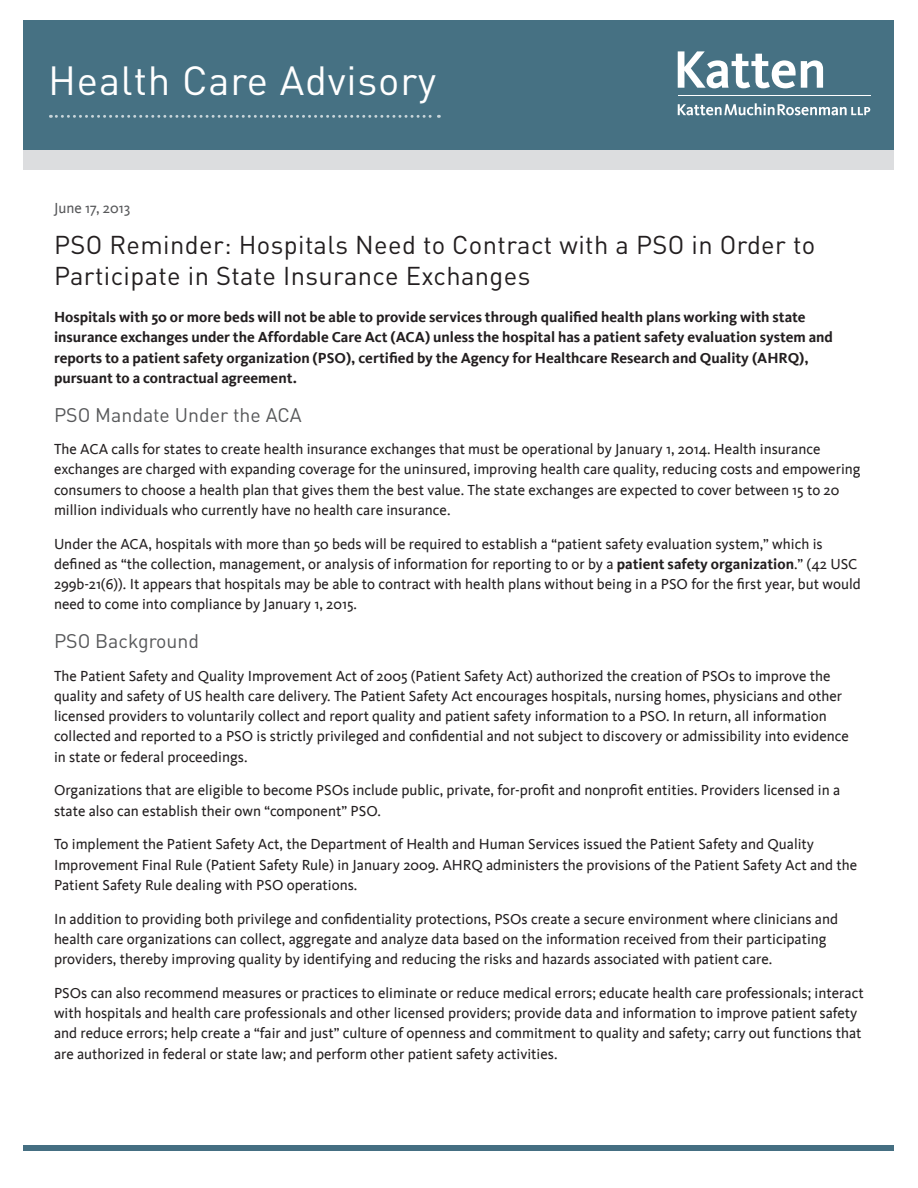
<style>
.page{position:relative;width:918px;height:1188px;background:#fff}
.page>*{position:absolute;margin:0;border:0;box-sizing:border-box;transform-origin:0 0}
.t1{font:40.2px "DINOT";letter-spacing:.02em;color:#fff}
.t2{font:25.5px/31.5px "DINOT";letter-spacing:.015em;color:#231f20}
.SubHeads{font:19.5px "DINOT";color:#57585a}
.t3{font:15px/20.2px "Kievit";color:#231f20}
.t4{font:700 15px/20.2px "Kievit";color:#231f20}
.SubHeads-2{font:15px "Kievit";color:#57585a}
.s1{font-weight:700}
</style>
<div class="page">
<div style="left:24px;top:1145px;width:870px;height:6px;background:#456f82"></div>
<div style="left:24px;top:21px;width:870px;height:129px;background:#467183"></div>
<div style="left:24px;top:150px;width:870px;height:20px;background:#dcdddf"></div>
<svg style="left:678px;top:51px;width:145px;height:37px"></svg>
<hr style="left:678px;top:95px;width:192px;height:1px;background:#fff">
<svg style="left:678px;top:103px;width:192px;height:12px"></svg>
<svg style="left:50px;top:115px;width:389px;height:3px"></svg>
<p class="t1" style="left:48px;top:53px;width:389px">Health Care Advisory</p>
<p class="SubHeads-2" style="left:54px;top:199px;width:78px">June 17, 2013</p>
<p class="t2" style="left:54px;top:228px;width:763px">PSO Reminder: Hospitals Need to Contract with a PSO in Order to<br>Participate in State Insurance Exchanges</p>
<p class="t4" style="left:54px;top:307px;width:781px">Hospitals with 50 or more beds will not be able to provide services through qualified health plans working with state insurance exchanges under the Affordable Care Act (ACA) unless the hospital has a patient safety evaluation system and reports to a patient safety organization (PSO), certified by the Agency for Healthcare Research and Quality (AHRQ), pursuant to a contractual agreement.</p>
<p class="SubHeads" style="left:54px;top:402px;width:249px">PSO Mandate Under the ACA</p>
<p class="t3" style="left:54px;top:439px;width:808px">The ACA calls for states to create health insurance exchanges that must be operational by January 1, 2014. Health insurance exchanges are charged with expanding coverage for the uninsured, improving health care quality, reducing costs and empowering consumers to choose a health plan that gives them the best value. The state exchanges are expected to cover between 15 to 20 million individuals who currently have no health care insurance.</p>
<p class="t3" style="left:54px;top:534px;width:808px">Under the ACA, hospitals with more than 50 beds will be required to establish a “patient safety evaluation system,” which is defined as “the collection, management, or analysis of information for reporting to or by a <span class="s1">patient safety organization</span>.” (42 USC 299b-21(6)). It appears that hospitals may be able to contract with health plans without being in a PSO for the first year, but would need to come into compliance by January 1, 2015.</p>
<p class="SubHeads" style="left:54px;top:628px;width:147px">PSO Background</p>
<p class="t3" style="left:54px;top:666px;width:797px">The Patient Safety and Quality Improvement Act of 2005 (Patient Safety Act) authorized the creation of PSOs to improve the quality and safety of US health care delivery. The Patient Safety Act encourages hospitals, nursing homes, physicians and other licensed providers to voluntarily collect and report quality and patient safety information to a PSO. In return, all information collected and reported to a PSO is strictly privileged and confidential and not subject to discovery or admissibility into evidence in state or federal proceedings.</p>
<p class="t3" style="left:54px;top:780px;width:788px">Organizations that are eligible to become PSOs include public, private, for-profit and nonprofit entities. Providers licensed in a state also can establish their own “component” PSO.</p>
<p class="t3" style="left:54px;top:834px;width:805px">To implement the Patient Safety Act, the Department of Health and Human Services issued the Patient Safety and Quality<br>Improvement Final Rule (Patient Safety Rule) in January 2009. AHRQ administers the provisions of the Patient Safety Act and the<br>Patient Safety Rule dealing with PSO operations.</p>
<p class="t3" style="left:54px;top:909px;width:786px">In addition to providing both privilege and confidentiality protections, PSOs create a secure environment where clinicians and health care organizations can collect, aggregate and analyze data based on the information received from their participating providers, thereby improving quality by identifying and reducing the risks and hazards associated with patient care.</p>
<p class="t3" style="left:54px;top:983px;width:811px">PSOs can also recommend measures or practices to eliminate or reduce medical errors; educate health care professionals; interact with hospitals and health care professionals and other licensed providers; provide data and information to improve patient safety and reduce errors; help create a “fair and just” culture of openness and commitment to quality and safety; carry out functions that are authorized in federal or state law; and perform other patient safety activities.</p>
</div>
